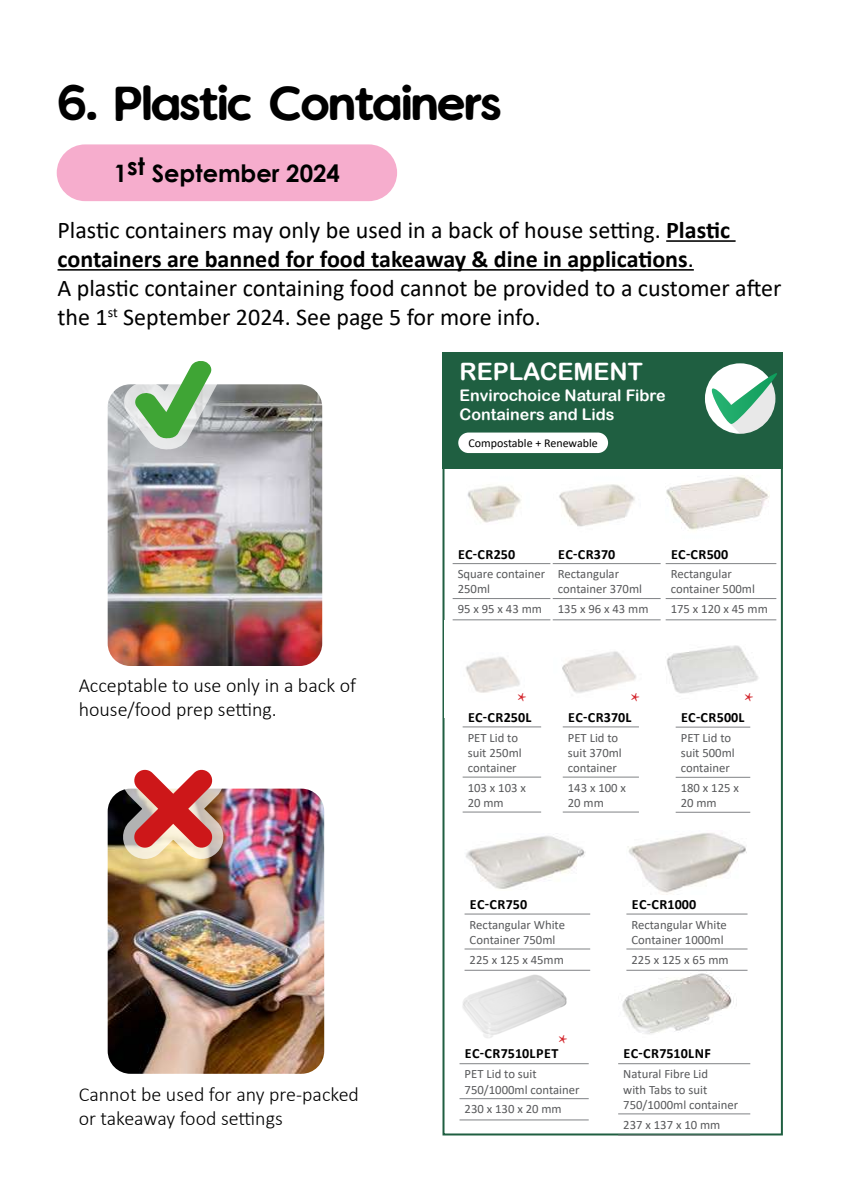
<style>
.page{position:relative;width:868px;height:1191px;background:#fff}
.page>*{position:absolute;margin:0;border:0;box-sizing:border-box;transform-origin:0 0}
.t1{font:40px "Vanilla Extract";color:#000}
.t2{font:24px/28.8px "Calibri";color:#000}
.t3{font:700 24px "Century Gothic";color:#000}
.t4{font:24px "Arial Rounded MT Bold";color:#fff}
.t5{font:24px "Minion Pro";color:#d2232a}
.t6{font:300 20px/24px "Calibri";color:#000}
.t7{font:16px/19.2px "Arial Rounded MT Bold";color:#fff}
.t8{font:700 14px "Calibri";letter-spacing:.02em;color:#000}
.t9{font:12.6px/15.2px "Calibri";color:#58595b}
.t10{font:12px "Calibri";color:#000}
.s1{font-weight:700}
</style>
<div class="page">
<img style="left:450px;top:468px;width:87px;height:55px">
<img style="left:665px;top:468px;width:104px;height:63px">
<img style="left:545px;top:468px;width:103px;height:59px">
<hr style="left:666px;top:240px;width:69px;height:2px;background:#000">
<hr style="left:57px;top:269px;width:636px;height:2px;background:#000">
<div style="left:442px;top:351px;width:340px;height:117px;background:#1f5f41"></div>
<svg style="left:704px;top:363px;width:71px;height:71px"></svg>
<svg style="left:707px;top:373px;width:70px;height:61px"></svg>
<img style="left:627px;top:833px;width:120px;height:61px">
<img style="left:466px;top:836px;width:119px;height:53px">
<img style="left:462px;top:974px;width:105px;height:64px">
<img style="left:622px;top:969px;width:114px;height:65px">
<hr style="left:464px;top:913px;width:126px;height:1px;background:#808285">
<hr style="left:464px;top:948px;width:126px;height:1px;background:#808285">
<hr style="left:464px;top:970px;width:126px;height:1px;background:#808285">
<hr style="left:626px;top:913px;width:121px;height:1px;background:#808285">
<hr style="left:626px;top:948px;width:121px;height:1px;background:#808285">
<hr style="left:626px;top:970px;width:121px;height:1px;background:#808285">
<hr style="left:459px;top:1063px;width:129px;height:1px;background:#808285">
<hr style="left:459px;top:1098px;width:129px;height:1px;background:#808285">
<hr style="left:459px;top:1119px;width:129px;height:1px;background:#808285">
<hr style="left:618px;top:1063px;width:132px;height:1px;background:#808285">
<hr style="left:618px;top:1113px;width:132px;height:1px;background:#808285">
<hr style="left:618px;top:1134px;width:132px;height:1px;background:#808285">
<img style="left:665px;top:620px;width:94px;height:74px">
<img style="left:562px;top:651px;width:74px;height:42px">
<img style="left:466px;top:657px;width:54px;height:36px">
<hr style="left:452px;top:563px;width:98px;height:1px;background:#808285">
<hr style="left:452px;top:598px;width:98px;height:1px;background:#808285">
<hr style="left:452px;top:619px;width:98px;height:1px;background:#808285">
<hr style="left:552px;top:563px;width:108px;height:1px;background:#808285">
<hr style="left:552px;top:598px;width:108px;height:1px;background:#808285">
<hr style="left:552px;top:619px;width:108px;height:1px;background:#808285">
<hr style="left:665px;top:563px;width:111px;height:1px;background:#808285">
<hr style="left:665px;top:598px;width:111px;height:1px;background:#808285">
<hr style="left:665px;top:619px;width:111px;height:1px;background:#808285">
<hr style="left:675px;top:727px;width:75px;height:1px;background:#808285">
<hr style="left:675px;top:777px;width:75px;height:1px;background:#808285">
<hr style="left:675px;top:812px;width:75px;height:1px;background:#808285">
<hr style="left:562px;top:726px;width:77px;height:1px;background:#808285">
<hr style="left:562px;top:776px;width:77px;height:1px;background:#808285">
<hr style="left:562px;top:811px;width:77px;height:1px;background:#808285">
<hr style="left:462px;top:726px;width:79px;height:1px;background:#808285">
<hr style="left:462px;top:776px;width:79px;height:1px;background:#808285">
<hr style="left:462px;top:811px;width:79px;height:1px;background:#808285">
<div style="left:458px;top:432px;width:150px;height:21px;background:#fff;border-radius:10px"></div>
<div style="left:57px;top:144px;width:340px;height:57px;background:#f6adcd;border-radius:28px"></div>
<img style="left:108px;top:384px;width:214px;height:282px">
<img style="left:108px;top:788px;width:216px;height:285px">
<img style="left:117px;top:769px;width:112px;height:92px">
<svg style="left:117px;top:361px;width:112px;height:91px"></svg>
<h1 class="t1" style="left:59px;top:74px;width:444px">6. Plastic Containers</h1>
<h2 class="t3" style="left:114px;top:155px;width:228px">1st September 2024</h2>
<p class="t2" style="left:57px;top:215px;width:725px">Plastic containers may only be used in a back of house setting. <span class="s1">Plastic containers are banned for food takeaway &amp; dine in applications</span>.<br>A plastic container containing food cannot be provided to a customer after the 1<sup>st</sup> September 2024. See page 5 for more info.</p>
<h2 class="t4" style="left:459px;top:358px;width:185px">REPLACEMENT</h2>
<p class="t7" style="left:459px;top:386px;width:207px">Envirochoice Natural Fibre<br>Containers and Lids</p>
<h3 class="t6" style="left:79px;top:673px;width:279px">Acceptable to use only in a back of house/food prep setting.</h3>
<h3 class="t6" style="left:79px;top:1082px;width:282px">Cannot be used for any pre-packed or takeaway food settings</h3>
<p class="t10" style="left:468px;top:435px;width:131px">Compostable + Renewable</p>
<p class="t8" style="left:458px;top:544px;width:59px">EC-CR250</p>
<p class="t9" style="left:457px;top:566px;width:89px">Square container<br>250ml</p>
<p class="t9" style="left:457px;top:601px;width:86px">95 x 95 x 43 mm</p>
<p class="t8" style="left:558px;top:544px;width:59px">EC-CR370</p>
<p class="t9" style="left:557px;top:566px;width:86px">Rectangular container 370ml</p>
<p class="t9" style="left:557px;top:601px;width:92px">135 x 96 x 43 mm</p>
<p class="t8" style="left:671px;top:544px;width:59px">EC-CR500</p>
<p class="t9" style="left:670px;top:566px;width:86px">Rectangular container 500ml</p>
<p class="t9" style="left:670px;top:601px;width:99px">175 x 120 x 45 mm</p>
<h2 class="t5" style="left:517px;top:685px;width:11px">*</h2>
<h2 class="t5" style="left:630px;top:685px;width:11px">*</h2>
<p class="t8" style="left:468px;top:707px;width:65px">EC-CR250L</p>
<p class="t9" style="left:467px;top:729px;width:55px">PET Lid to suit 250ml container</p>
<p class="t9" style="left:467px;top:779px;width:60px">103 x 103 x<br>20 mm</p>
<p class="t8" style="left:568px;top:707px;width:65px">EC-CR370L</p>
<p class="t9" style="left:567px;top:729px;width:55px">PET Lid to suit 370ml container</p>
<p class="t9" style="left:567px;top:779px;width:60px">143 x 100 x<br>20 mm</p>
<h2 class="t5" style="left:744px;top:685px;width:11px">*</h2>
<p class="t8" style="left:681px;top:707px;width:65px">EC-CR500L</p>
<p class="t9" style="left:680px;top:729px;width:55px">PET Lid to suit 500ml container</p>
<p class="t9" style="left:680px;top:780px;width:60px">180 x 125 x<br>20 mm</p>
<p class="t8" style="left:470px;top:894px;width:59px">EC-CR750</p>
<p class="t9" style="left:469px;top:916px;width:97px">Rectangular White<br>Container 750ml</p>
<p class="t9" style="left:469px;top:951px;width:96px">225 x 125 x 45mm</p>
<h2 class="t5" style="left:558px;top:1027px;width:11px">*</h2>
<p class="t8" style="left:465px;top:1043px;width:95px">EC-CR7510LPET</p>
<p class="t9" style="left:464px;top:1066px;width:116px">PET Lid to suit<br>750/1000ml container</p>
<p class="t9" style="left:464px;top:1101px;width:99px">230 x 130 x 20 mm</p>
<p class="t8" style="left:631px;top:894px;width:66px">EC-CR1000</p>
<p class="t9" style="left:631px;top:916px;width:97px">Rectangular White<br>Container 1000ml</p>
<p class="t9" style="left:631px;top:951px;width:99px">225 x 125 x 65 mm</p>
<p class="t8" style="left:623px;top:1043px;width:89px">EC-CR7510LNF</p>
<p class="t9" style="left:623px;top:1066px;width:116px">Natural Fibre Lid<br>with Tabs to suit<br>750/1000ml container</p>
<p class="t9" style="left:623px;top:1116px;width:99px">237 x 137 x 10 mm</p>
</div>
